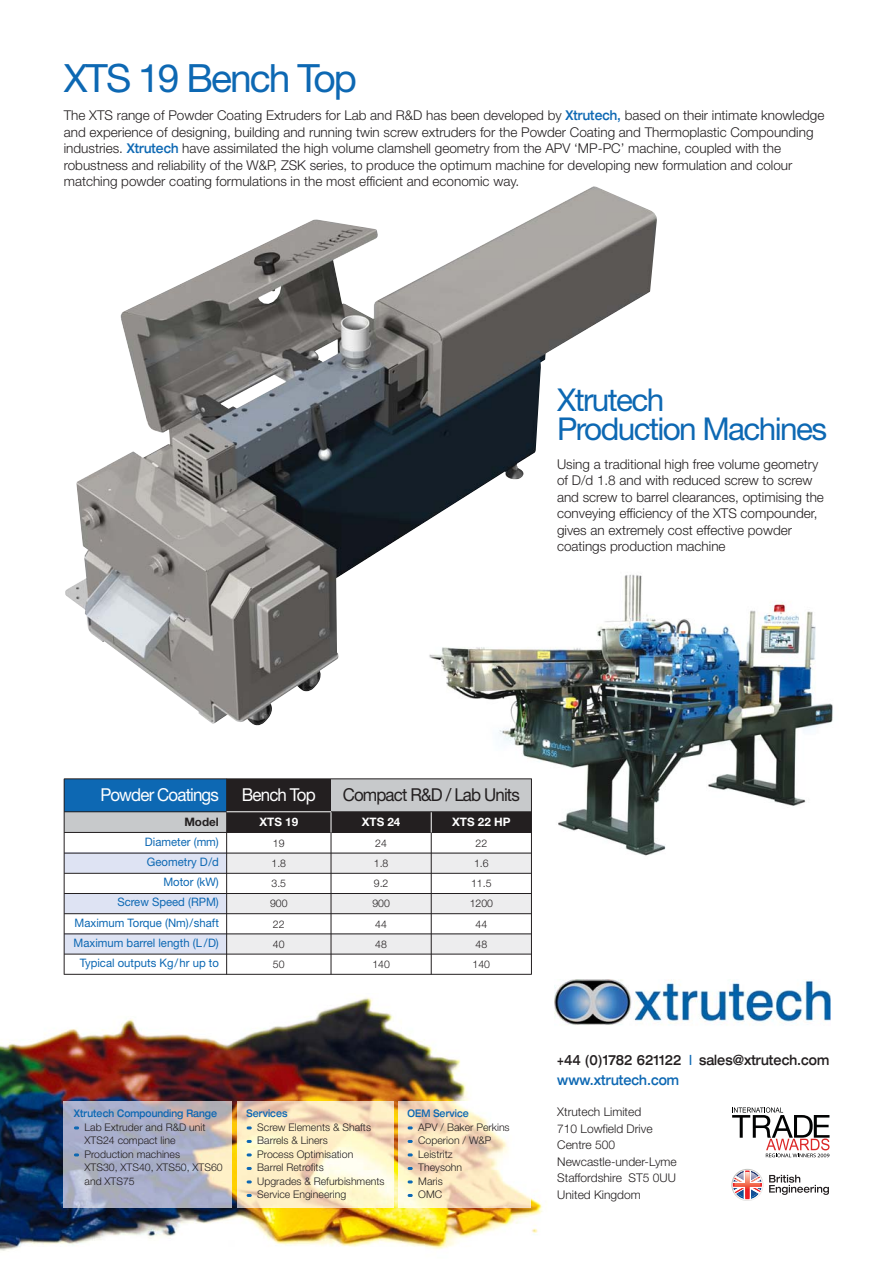
<style>
.page{position:relative;width:893px;height:1263px;background:#fff}
.page>*{position:absolute;margin:0;border:0;box-sizing:border-box;transform-origin:0 0}
.t1{font:39px "Helvetica Neue";letter-spacing:-.05em;color:#0d68b3}
.t2{font:31.5px/28.5px "Helvetica Neue";letter-spacing:-.05em;color:#0d68b3}
.t3{font:17.85px "Helvetica Neue";letter-spacing:-.05em;color:#fff;scale:.95 1}
.t4{font:17.85px "Helvetica Neue";letter-spacing:-.05em;color:#231f20;scale:.95 1}
.t5{font:500 expanded 14.1px/20.4px "Helvetica Neue";color:#231f20;scale:.8 1}
.t6{font:300 13.5px/16.5px "Helvetica Neue";color:#231f20}
.t7{font:300 12px/16.5px "Helvetica Neue";color:#231f20}
.t8{font:11.7px/20.2px "Helvetica Neue";color:#0d68b3;text-align:right}
.t9{font:700 11.7px "Helvetica Neue";color:#fff}
.t10{font:700 11.7px "Helvetica Neue";color:#231f20}
.t11{font:300 10.5px/13.5px "Helvetica Neue";color:#231f20}
.t12{font:500 expanded 10.5px "Helvetica Neue";color:#0d68b3;scale:.8 1}
.s1{font-weight:500;font-stretch:expanded;color:#0d68b3}
.s2{font-weight:400;font-stretch:normal;color:#0d68b3}
.s3{color:#0d68b3}
</style>
<div class="page">
<img style="left:0;top:997px;width:543px;height:254px">
<img style="left:64px;top:1101px;width:168px;height:107px">
<img style="left:237px;top:1101px;width:156px;height:107px">
<img style="left:399px;top:1101px;width:132px;height:107px">
<svg style="left:731px;top:1169px;width:32px;height:32px"></svg>
<svg style="left:769px;top:1175px;width:60px;height:20px"></svg>
<svg style="left:74px;top:1153px;width:5px;height:3px"></svg>
<svg style="left:74px;top:1126px;width:5px;height:3px"></svg>
<svg style="left:247px;top:1194px;width:5px;height:3px"></svg>
<svg style="left:247px;top:1180px;width:5px;height:3px"></svg>
<svg style="left:247px;top:1167px;width:5px;height:3px"></svg>
<svg style="left:247px;top:1153px;width:5px;height:3px"></svg>
<svg style="left:247px;top:1140px;width:5px;height:3px"></svg>
<svg style="left:247px;top:1126px;width:5px;height:3px"></svg>
<svg style="left:408px;top:1153px;width:5px;height:3px"></svg>
<svg style="left:408px;top:1194px;width:5px;height:3px"></svg>
<svg style="left:408px;top:1180px;width:5px;height:3px"></svg>
<svg style="left:408px;top:1167px;width:5px;height:3px"></svg>
<svg style="left:408px;top:1140px;width:5px;height:3px"></svg>
<svg style="left:408px;top:1126px;width:5px;height:3px"></svg>
<svg style="left:732px;top:1107px;width:97px;height:50px"></svg>
<img style="left:424px;top:602px;width:409px;height:254px">
<img style="left:554px;top:980px;width:276px;height:45px">
<img style="left:65px;top:186px;width:592px;height:541px">
<div style="left:227px;top:853px;width:304px;height:20px;background:#ededee"></div>
<div style="left:64px;top:853px;width:163px;height:20px;background:#dee3f3"></div>
<div style="left:227px;top:893px;width:304px;height:20px;background:#ededee"></div>
<div style="left:64px;top:893px;width:163px;height:20px;background:#dee3f3"></div>
<div style="left:227px;top:934px;width:304px;height:20px;background:#ededee"></div>
<div style="left:64px;top:934px;width:163px;height:20px;background:#dee3f3"></div>
<div style="left:227px;top:812px;width:304px;height:20px;background:#231f20"></div>
<div style="left:64px;top:812px;width:162px;height:20px;background:#c7c9cb"></div>
<div style="left:331px;top:779px;width:200px;height:33px;background:#c7c9cb"></div>
<div style="left:227px;top:779px;width:104px;height:33px;background:#231f20"></div>
<div style="left:64px;top:779px;width:162px;height:33px;background:#0d68b3"></div>
<hr style="left:64px;top:778px;width:468px;height:1px;background:#231f20">
<hr style="left:64px;top:832px;width:468px;height:1px;background:#231f20">
<hr style="left:64px;top:853px;width:468px;height:1px;background:#231f20">
<hr style="left:64px;top:873px;width:468px;height:1px;background:#231f20">
<hr style="left:64px;top:893px;width:468px;height:1px;background:#231f20">
<hr style="left:64px;top:913px;width:468px;height:1px;background:#231f20">
<hr style="left:64px;top:933px;width:468px;height:1px;background:#231f20">
<hr style="left:64px;top:954px;width:468px;height:1px;background:#231f20">
<hr style="left:64px;top:974px;width:468px;height:1px;background:#231f20">
<hr style="left:331px;top:812px;width:1px;height:162px;background:#231f20">
<hr style="left:531px;top:779px;width:1px;height:195px;background:#231f20">
<hr style="left:64px;top:779px;width:1px;height:196px;background:#231f20">
<hr style="left:226px;top:779px;width:1px;height:195px;background:#231f20">
<svg style="left:331px;top:812px;width:1px;height:20px"></svg>
<hr style="left:431px;top:812px;width:1px;height:162px;background:#231f20">
<svg style="left:431px;top:812px;width:1px;height:20px"></svg>
<hr style="left:64px;top:811px;width:468px;height:1px;background:#231f20">
<hr style="left:227px;top:811px;width:104px;height:1px;background:#fff">
<h1 class="t1" style="left:64px;top:64px;width:295px">XTS 19 Bench Top</h1>
<p class="t6" style="left:64px;top:108px;width:762px">The XTS range of Powder Coating Extruders for Lab and R&amp;D has been developed by <span class="s1">Xtrutech,</span> based on their intimate knowledge and experience of designing, building and running twin screw extruders for the Powder Coating and Thermoplastic Compounding industries. <span class="s1">Xtrutech</span> have assimilated the high volume clamshell geometry from the APV ‘MP-PC’ machine, coupled with the robustness and reliability of the W&amp;P, ZSK series, to produce the optimum machine for developing new formulation and colour matching powder coating formulations in the most efficient and economic way.</p>
<h2 class="t2" style="left:557px;top:389px;width:272px">Xtrutech<br>Production Machines</h2>
<p class="t6" style="left:557px;top:457px;width:268px">Using a traditional high free volume geometry of D/d 1.8 and with reduced screw to screw and screw to barrel clearances, optimising the conveying efficiency of the XTS compounder, gives an extremely cost effective powder coatings production machine</p>
<h3 class="t3" style="left:100px;top:788px;width:126px">Powder Coatings</h3>
<h3 class="t3" style="left:242px;top:788px;width:79px">Bench Top</h3>
<h3 class="t4" style="left:343px;top:788px;width:188px">Compact R&amp;D / Lab Units</h3>
<p class="t10" style="left:184px;top:817px;width:36px">Model</p>
<p class="t9" style="left:259px;top:817px;width:40px">XTS 19</p>
<p class="t9" style="left:362px;top:817px;width:40px">XTS 24</p>
<p class="t9" style="left:452px;top:817px;width:60px">XTS 22 HP</p>
<p class="t8" style="left:145px;top:833px;width:75px">Diameter (mm)</p>
<p class="t11" style="left:273px;top:837px;width:13px">19</p>
<p class="t8" style="left:74px;top:853px;width:147px">Geometry D/d<br>Motor (kW)<br>Screw Speed (RPM)<br>Maximum Torque (Nm)/shaft<br>Maximum barrel length (L /D)</p>
<p class="t11" style="left:375px;top:837px;width:13px">24</p>
<p class="t11" style="left:475px;top:837px;width:13px">22</p>
<p class="t11" style="left:272px;top:857px;width:16px">1.8</p>
<p class="t11" style="left:374px;top:857px;width:16px">1.8</p>
<p class="t11" style="left:474px;top:857px;width:16px">1.6</p>
<p class="t11" style="left:272px;top:878px;width:16px">3.5</p>
<p class="t11" style="left:374px;top:878px;width:16px">9.2</p>
<p class="t11" style="left:471px;top:878px;width:22px">11.5</p>
<p class="t11" style="left:270px;top:898px;width:19px">900</p>
<p class="t11" style="left:372px;top:898px;width:19px">900</p>
<p class="t11" style="left:470px;top:898px;width:25px">1200</p>
<p class="t11" style="left:273px;top:918px;width:13px">22</p>
<p class="t11" style="left:375px;top:918px;width:13px">44</p>
<p class="t11" style="left:475px;top:918px;width:13px">44</p>
<p class="t11" style="left:273px;top:938px;width:13px">40</p>
<p class="t11" style="left:375px;top:938px;width:13px">48</p>
<p class="t11" style="left:475px;top:938px;width:13px">48</p>
<p class="t8" style="left:80px;top:954px;width:141px">Typical outputs Kg/hr up to</p>
<p class="t11" style="left:273px;top:958px;width:13px">50</p>
<p class="t11" style="left:372px;top:958px;width:19px">140</p>
<p class="t11" style="left:473px;top:958px;width:19px">140</p>
<p class="t12" style="left:74px;top:1110px;width:181px">Xtrutech Compounding Range</p>
<p class="t11" style="left:85px;top:1121px;width:140px">Lab Extruder and R&amp;D unit<br>XTS24 compact line<br>Production machines<br>XTS30, XTS40, XTS50, XTS60 and XTS75</p>
<p class="t12" style="left:247px;top:1110px;width:53px">Services</p>
<p class="t11" style="left:257px;top:1121px;width:129px">Screw Elements &amp; Shafts<br>Barrels &amp; Liners<br>Process Optimisation<br>Barrel Retrofits<br>Upgrades &amp; Refurbishments<br>Service Engineering</p>
<p class="t12" style="left:408px;top:1110px;width:78px">OEM Service</p>
<p class="t11" style="left:418px;top:1121px;width:93px">APV / Baker Perkins<br>Coperion / W&amp;P<br>Leistritz<br>Theysohn<br>Maris<br>OMC</p>
<p class="t5" style="left:557px;top:1051px;width:341px">+44 (0)1782 621122 <span class="s2">I</span> sales@xtrutech.com <span class="s3">www.xtrutech.com</span></p>
<p class="t7" style="left:557px;top:1104px;width:121px">Xtrutech Limited<br>710 Lowfield Drive<br>Centre 500<br>Newcastle-under-Lyme<br>Staffordshire ST5 0UU<br>United Kingdom</p>
</div>
